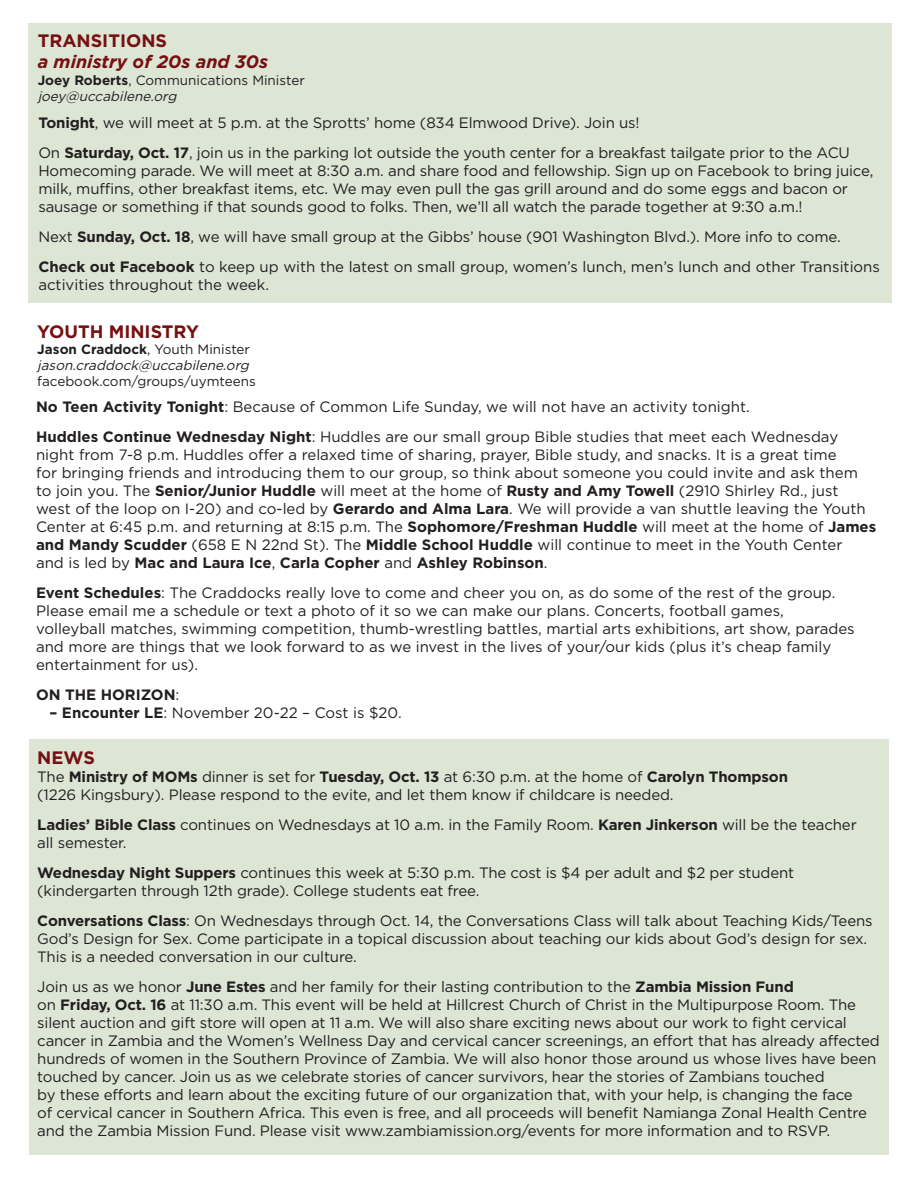
<style>
.page{position:relative;width:918px;height:1188px;background:#fff}
.page>*{position:absolute;margin:0;border:0;box-sizing:border-box;transform-origin:0 0}
.t1{font:700 18px "Gotham";color:#771012}
.t2{font:italic 700 18px "Gotham";color:#771012}
.t3{font:15px/18px "Gotham";letter-spacing:-.01em;color:#231f20}
.t4{font:700 15px "Gotham";color:#231f20}
.t5{font:13.5px/16.2px "Gotham";color:#231f20}
.t6{font:italic 13.5px/16.2px "Gotham";color:#231f20}
.s1{font-weight:700}
.s2{font-style:italic}
.s3{font-weight:700;font-style:normal}
.s4{font-style:normal}
.s5{font-weight:400}
</style>
<div class="page">
<div style="left:29px;top:739px;width:860px;height:416px;background:#dde5d5"></div>
<div style="left:28px;top:23px;width:864px;height:279px;background:#dde5d5"></div>
<p class="t1" style="left:38px;top:30px;width:131px">TRANSITIONS</p>
<p class="t2" style="left:38px;top:52px;width:232px">a ministry of 20s and 30s</p>
<p class="t5" style="left:38px;top:71px;width:269px"><span class="s1">Joey Roberts</span>, Communications Minister <span class="s2">joey@uccabilene.org</span></p>
<p class="t3" style="left:38px;top:107px;width:813px;line-height:30px"><span class="s1">Tonight</span>, we will meet at 5 p.m. at the Sprotts’ home (834 Elmwood Drive). Join us!<br>On <span class="s1">Saturday, Oct. 17</span>, join us in the parking lot outside the youth center for a breakfast tailgate prior to the ACU</p>
<p class="t3" style="left:38px;top:161px;width:837px">Homecoming parade. We will meet at 8:30 a.m. and share food and fellowship. Sign up on Facebook to bring juice, milk, muffins, other breakfast items, etc. We may even pull the gas grill around and do some eggs and bacon or sausage or something if that sounds good to folks. Then, we’ll all watch the parade together at 9:30 a.m.!</p>
<p class="t3" style="left:38px;top:221px;width:843px;line-height:30px">Next <span class="s1">Sunday, Oct. 18</span>, we will have small group at the Gibbs’ house (901 Washington Blvd.). More info to come.<br><span class="s1">Check out Facebook</span> to keep up with the latest on small group, women’s lunch, men’s lunch and other Transitions</p>
<p class="t3" style="left:38px;top:275px;width:232px">activities throughout the week.</p>
<p class="t1" style="left:37px;top:321px;width:163px">YOUTH MINISTRY</p>
<p class="t6" style="left:37px;top:341px;width:216px"><span class="s3">Jason Craddock</span><span class="s4">, Youth Minister </span>jason.craddock@uccabilene.org</p>
<p class="t5" style="left:37px;top:373px;width:220px">facebook.com/groups/uymteens</p>
<p class="t3" style="left:36px;top:391px;width:804px;line-height:30px"><span class="s1">No Teen Activity Tonight</span>: Because of Common Life Sunday, we will not have an activity tonight.<br><span class="s1">Huddles Continue Wednesday Night</span>: Huddles are our small group Bible studies that meet each Wednesday</p>
<p class="t3" style="left:36px;top:445px;width:842px">night from 7-8 p.m. Huddles offer a relaxed time of sharing, prayer, Bible study, and snacks. It is a great time<br>for bringing friends and introducing them to our group, so think about someone you could invite and ask them to join you. The <span class="s1">Senior/Junior Huddle</span> will meet at the home of <span class="s1">Rusty and Amy Towell</span> (2910 Shirley Rd., just west of the loop on I-20) and co-led by <span class="s1">Gerardo and Alma Lara</span>. We will provide a van shuttle leaving the Youth Center at 6:45 p.m. and returning at 8:15 p.m. The <span class="s1">Sophomore/Freshman Huddle</span> will meet at the home of <span class="s1">James and Mandy Scudder</span> (658 E N 22nd St). The <span class="s1">Middle School Huddle</span> will continue to meet in the Youth Center<br>and is led by <span class="s1">Mac and Laura Ice</span>, <span class="s1">Carla Copher</span> and <span class="s1">Ashley Robinson</span>.</p>
<p class="t3" style="left:36px;top:583px;width:820px"><span class="s1">Event Schedules</span>: The Craddocks really love to come and cheer you on, as do some of the rest of the group.<br>Please email me a schedule or text a photo of it so we can make our plans. Concerts, football games, volleyball matches, swimming competition, thumb-wrestling battles, martial arts exhibitions, art show, parades and more are things that we look forward to as we invest in the lives of your/our kids (plus it’s cheap family entertainment for us).</p>
<p class="t4" style="left:36px;top:686px;width:145px">ON THE HORIZON<span class="s5">:</span></p>
<p class="t3" style="left:50px;top:703px;width:354px"><span class="s1">– Encounter LE</span>: November 20-22 – Cost is $20.</p>
<p class="t1" style="left:37px;top:748px;width:59px">NEWS</p>
<p class="t3" style="left:37px;top:768px;width:752px">The <span class="s1">Ministry of MOMs</span> dinner is set for <span class="s1">Tuesday, Oct. 13</span> at 6:30 p.m. at the home of <span class="s1">Carolyn Thompson </span>(1226 Kingsbury). Please respond to the evite, and let them know if childcare is needed.</p>
<p class="t3" style="left:37px;top:816px;width:821px"><span class="s1">Ladies’ Bible Class</span> continues on Wednesdays at 10 a.m. in the Family Room. <span class="s1">Karen Jinkerson</span> will be the teacher all semester.</p>
<p class="t3" style="left:37px;top:864px;width:758px"><span class="s1">Wednesday Night Suppers</span> continues this week at 5:30 p.m. The cost is $4 per adult and $2 per student (kindergarten through 12th grade). College students eat free.</p>
<p class="t3" style="left:37px;top:912px;width:837px"><span class="s1">Conversations Class</span>: On Wednesdays through Oct. 14, the Conversations Class will talk about Teaching Kids/Teens<br>God’s Design for Sex. Come participate in a topical discussion about teaching our kids about God’s design for sex.<br>This is a needed conversation in our culture.</p>
<p class="t3" style="left:37px;top:978px;width:844px">Join us as we honor <span class="s1">June Estes</span> and her family for their lasting contribution to the <span class="s1">Zambia Mission Fund<br></span>on <span class="s1">Friday, Oct. 16</span> at 11:30 a.m. This event will be held at Hillcrest Church of Christ in the Multipurpose Room. The silent auction and gift store will open at 11 a.m. We will also share exciting news about our work to fight cervical cancer in Zambia and the Women’s Wellness Day and cervical cancer screenings, an effort that has already affected hundreds of women in the Southern Province of Zambia. We will also honor those around us whose lives have been touched by cancer. Join us as we celebrate stories of cancer survivors, hear the stories of Zambians touched<br>by these efforts and learn about the exciting future of our organization that, with your help, is changing the face<br>of cervical cancer in Southern Africa. This even is free, and all proceeds will benefit Namianga Zonal Health Centre and the Zambia Mission Fund. Please visit www.zambiamission.org/events for more information and to RSVP.</p>
</div>
